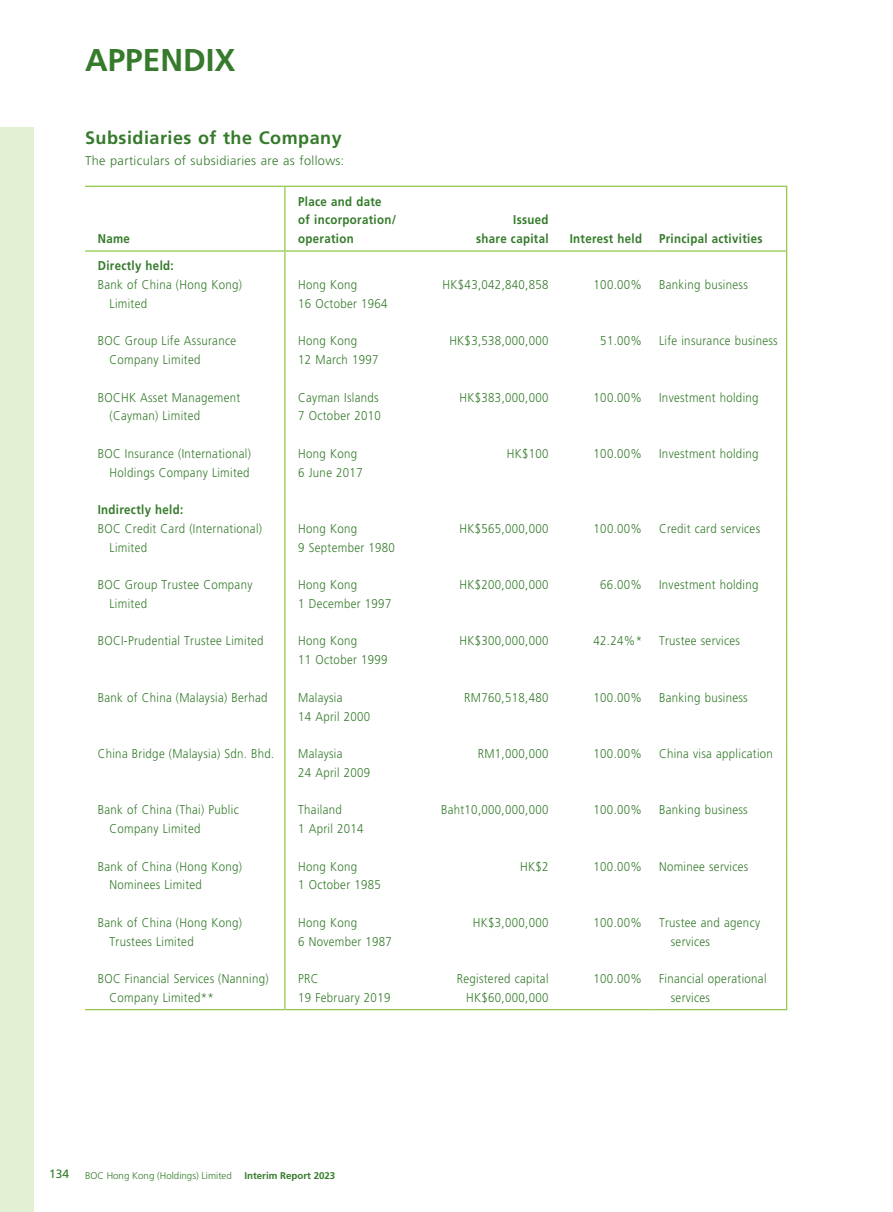
<style>
.page{position:relative;width:893px;height:1212px;background:#fff}
.page>*{position:absolute;margin:0;border:0;box-sizing:border-box;transform-origin:0 0}
.t1{font:700 31.5px "Frutiger LT Std";color:#357b2b}
.t2{font:700 18px "Frutiger LT Std";letter-spacing:.03em;color:#357b2b}
.t3{font:300 12.75px/18.8px "Frutiger LT Std";letter-spacing:.03em;color:#357b2b;scale:.9 1}
.t4{font:700 12.75px/18.8px "Frutiger LT Std";letter-spacing:.03em;color:#357b2b;scale:.9 1}
.t5{font:300 12.75px "Frutiger LT Std";letter-spacing:.03em;color:#357b2b}
.t6{font:12px "Frutiger LT Std";color:#357b2b}
.t7{font:300 9.75px "Frutiger LT Std";color:#357b2b}
.t8{font:700 9.75px "Frutiger LT Std";color:#357b2b}
</style>
<div class="page">
<div style="left:0;top:128px;width:34px;height:1084px;background:#e4f0d4"></div>
<hr style="left:85px;top:186px;width:200px;height:1px;background:#8bc63e">
<hr style="left:285px;top:186px;width:136px;height:1px;background:#8bc63e">
<hr style="left:421px;top:186px;width:136px;height:1px;background:#8bc63e">
<hr style="left:557px;top:186px;width:94px;height:1px;background:#8bc63e">
<hr style="left:651px;top:186px;width:136px;height:1px;background:#8bc63e">
<hr style="left:284px;top:187px;width:1px;height:56px;background:#8bc63e">
<svg style="left:284px;top:243px;width:1px;height:27px"></svg>
<hr style="left:284px;top:270px;width:1px;height:57px;background:#8bc63e">
<hr style="left:284px;top:327px;width:1px;height:56px;background:#8bc63e">
<hr style="left:284px;top:383px;width:1px;height:56px;background:#8bc63e">
<hr style="left:284px;top:439px;width:1px;height:56px;background:#8bc63e">
<svg style="left:284px;top:495px;width:1px;height:19px"></svg>
<hr style="left:284px;top:514px;width:1px;height:56px;background:#8bc63e">
<hr style="left:284px;top:570px;width:1px;height:57px;background:#8bc63e">
<hr style="left:284px;top:627px;width:1px;height:56px;background:#8bc63e">
<hr style="left:284px;top:683px;width:1px;height:56px;background:#8bc63e">
<hr style="left:284px;top:739px;width:1px;height:56px;background:#8bc63e">
<hr style="left:284px;top:795px;width:1px;height:57px;background:#8bc63e">
<hr style="left:284px;top:852px;width:1px;height:56px;background:#8bc63e">
<hr style="left:284px;top:908px;width:1px;height:56px;background:#8bc63e">
<hr style="left:284px;top:964px;width:1px;height:38px;background:#8bc63e">
<hr style="left:786px;top:187px;width:1px;height:56px;background:#8bc63e">
<svg style="left:786px;top:243px;width:1px;height:27px"></svg>
<hr style="left:786px;top:270px;width:1px;height:57px;background:#8bc63e">
<hr style="left:786px;top:327px;width:1px;height:56px;background:#8bc63e">
<hr style="left:786px;top:383px;width:1px;height:56px;background:#8bc63e">
<hr style="left:786px;top:439px;width:1px;height:56px;background:#8bc63e">
<svg style="left:786px;top:495px;width:1px;height:19px"></svg>
<hr style="left:786px;top:514px;width:1px;height:56px;background:#8bc63e">
<hr style="left:786px;top:570px;width:1px;height:57px;background:#8bc63e">
<hr style="left:786px;top:627px;width:1px;height:56px;background:#8bc63e">
<hr style="left:786px;top:683px;width:1px;height:56px;background:#8bc63e">
<hr style="left:786px;top:739px;width:1px;height:56px;background:#8bc63e">
<hr style="left:786px;top:795px;width:1px;height:57px;background:#8bc63e">
<hr style="left:786px;top:852px;width:1px;height:56px;background:#8bc63e">
<hr style="left:786px;top:908px;width:1px;height:56px;background:#8bc63e">
<hr style="left:786px;top:964px;width:1px;height:38px;background:#8bc63e">
<hr style="left:85px;top:250px;width:199px;height:2px;background:#8bc63e">
<hr style="left:285px;top:250px;width:136px;height:2px;background:#8bc63e">
<hr style="left:421px;top:250px;width:136px;height:2px;background:#8bc63e">
<hr style="left:557px;top:250px;width:94px;height:2px;background:#8bc63e">
<hr style="left:651px;top:250px;width:135px;height:2px;background:#8bc63e">
<hr style="left:85px;top:1009px;width:199px;height:1px;background:#8bc63e">
<hr style="left:285px;top:1009px;width:136px;height:1px;background:#8bc63e">
<hr style="left:421px;top:1009px;width:136px;height:1px;background:#8bc63e">
<hr style="left:557px;top:1009px;width:94px;height:1px;background:#8bc63e">
<hr style="left:651px;top:1009px;width:135px;height:1px;background:#8bc63e">
<h1 class="t1" style="left:85px;top:41px;width:152px">APPENDIX</h1>
<h2 class="t2" style="left:85px;top:127px;width:258px">Subsidiaries of the Company</h2>
<p class="t5" style="left:85px;top:153px;width:261px">The particulars of subsidiaries are as follows:</p>
<p class="t4" style="left:98px;top:229px;width:37px">Name</p>
<p class="t4" style="left:298px;top:192px;width:110px">Place and date of incorporation/ operation</p>
<p class="t4" style="left:476px;top:211px;width:82px;text-align:right">Issued<br>share capital</p>
<p class="t4" style="left:570px;top:229px;width:82px">Interest held</p>
<p class="t4" style="left:659px;top:229px;width:116px">Principal activities</p>
<p class="t4" style="left:98px;top:257px;width:86px">Directly held:</p>
<p class="t3" style="left:110px;top:276px;width:149px;text-indent:-12px">Bank of China (Hong Kong)<br>Limited</p>
<p class="t3" style="left:298px;top:276px;width:101px">Hong Kong<br>16 October 1964</p>
<p class="t3" style="left:443px;top:276px;width:119px">HK$43,042,840,858</p>
<p class="t3" style="left:594px;top:276px;width:55px">100.00%</p>
<p class="t3" style="left:659px;top:276px;width:100px">Banking business</p>
<p class="t3" style="left:110px;top:332px;width:142px;text-indent:-12px">BOC Group Life Assurance<br>Company Limited</p>
<p class="t3" style="left:298px;top:332px;width:91px">Hong Kong<br>12 March 1997</p>
<p class="t3" style="left:449px;top:332px;width:112px">HK$3,538,000,000</p>
<p class="t3" style="left:600px;top:332px;width:48px">51.00%</p>
<p class="t3" style="left:659px;top:332px;width:133px">Life insurance business</p>
<p class="t3" style="left:110px;top:388px;width:147px;text-indent:-12px">BOCHK Asset Management (Cayman) Limited</p>
<p class="t3" style="left:298px;top:388px;width:93px">Cayman Islands<br>7 October 2010</p>
<p class="t3" style="left:460px;top:388px;width:100px">HK$383,000,000</p>
<p class="t3" style="left:594px;top:388px;width:55px">100.00%</p>
<p class="t3" style="left:659px;top:388px;width:112px">Investment holding</p>
<p class="t3" style="left:98px;top:444px;width:172px;text-align:right">BOC Insurance (International)<br>Holdings Company Limited</p>
<p class="t3" style="left:298px;top:444px;width:73px">Hong Kong<br>6 June 2017</p>
<p class="t3" style="left:507px;top:444px;width:48px">HK$100</p>
<p class="t3" style="left:594px;top:444px;width:55px">100.00%</p>
<p class="t3" style="left:659px;top:444px;width:112px">Investment holding</p>
<p class="t4" style="left:98px;top:500px;width:96px">Indirectly held:</p>
<p class="t3" style="left:110px;top:519px;width:171px;text-indent:-12px">BOC Credit Card (International)<br>Limited</p>
<p class="t3" style="left:298px;top:519px;width:109px">Hong Kong<br>9 September 1980</p>
<p class="t3" style="left:459px;top:519px;width:100px">HK$565,000,000</p>
<p class="t3" style="left:594px;top:519px;width:55px">100.00%</p>
<p class="t3" style="left:659px;top:519px;width:114px">Credit card services</p>
<p class="t3" style="left:110px;top:576px;width:160px;text-indent:-12px">BOC Group Trustee Company<br>Limited</p>
<p class="t3" style="left:298px;top:576px;width:105px">Hong Kong<br>1 December 1997</p>
<p class="t3" style="left:459px;top:576px;width:100px">HK$200,000,000</p>
<p class="t3" style="left:600px;top:576px;width:48px">66.00%</p>
<p class="t3" style="left:659px;top:576px;width:112px">Investment holding</p>
<p class="t3" style="left:98px;top:632px;width:186px">BOCI-Prudential Trustee Limited</p>
<p class="t3" style="left:298px;top:632px;width:101px">Hong Kong<br>11 October 1999</p>
<p class="t3" style="left:459px;top:632px;width:100px">HK$300,000,000</p>
<p class="t3" style="left:594px;top:632px;width:55px">42.24%*</p>
<p class="t3" style="left:659px;top:632px;width:91px">Trustee services</p>
<p class="t3" style="left:98px;top:688px;width:190px">Bank of China (Malaysia) Berhad</p>
<p class="t3" style="left:298px;top:688px;width:82px">Malaysia<br>14 April 2000</p>
<p class="t3" style="left:464px;top:688px;width:95px">RM760,518,480</p>
<p class="t3" style="left:594px;top:688px;width:55px">100.00%</p>
<p class="t3" style="left:659px;top:688px;width:100px">Banking business</p>
<p class="t3" style="left:98px;top:744px;width:198px">China Bridge (Malaysia) Sdn. Bhd.</p>
<p class="t3" style="left:298px;top:744px;width:82px">Malaysia<br>24 April 2009</p>
<p class="t3" style="left:478px;top:744px;width:80px">RM1,000,000</p>
<p class="t3" style="left:594px;top:744px;width:55px">100.00%</p>
<p class="t3" style="left:659px;top:744px;width:128px">China visa application</p>
<p class="t3" style="left:110px;top:801px;width:145px;text-indent:-12px">Bank of China (Thai) Public<br>Company Limited</p>
<p class="t3" style="left:298px;top:801px;width:74px">Thailand<br>1 April 2014</p>
<p class="t3" style="left:441px;top:801px;width:121px">Baht10,000,000,000</p>
<p class="t3" style="left:594px;top:801px;width:55px">100.00%</p>
<p class="t3" style="left:659px;top:801px;width:100px">Banking business</p>
<p class="t3" style="left:110px;top:857px;width:149px;text-indent:-12px">Bank of China (Hong Kong)<br>Nominees Limited</p>
<p class="t3" style="left:298px;top:857px;width:93px">Hong Kong<br>1 October 1985</p>
<p class="t3" style="left:520px;top:857px;width:33px">HK$2</p>
<p class="t3" style="left:594px;top:857px;width:55px">100.00%</p>
<p class="t3" style="left:659px;top:857px;width:101px">Nominee services</p>
<p class="t3" style="left:110px;top:913px;width:149px;text-indent:-12px">Bank of China (Hong Kong)<br>Trustees Limited</p>
<p class="t3" style="left:298px;top:913px;width:106px">Hong Kong<br>6 November 1987</p>
<p class="t3" style="left:473px;top:913px;width:86px">HK$3,000,000</p>
<p class="t3" style="left:594px;top:913px;width:55px">100.00%</p>
<p class="t3" style="left:671px;top:913px;width:101px;text-indent:-12px">Trustee and agency services</p>
<p class="t3" style="left:110px;top:969px;width:178px;text-indent:-12px">BOC Financial Services (Nanning)<br>Company Limited**</p>
<p class="t3" style="left:298px;top:969px;width:104px">PRC<br>19 February 2019</p>
<p class="t3" style="left:457px;top:969px;width:104px;text-align:right">Registered capital<br>HK$60,000,000</p>
<p class="t3" style="left:594px;top:969px;width:55px">100.00%</p>
<p class="t3" style="left:671px;top:969px;width:108px;text-indent:-12px">Financial operational services</p>
<p class="t6" style="left:49px;top:1167px;width:22px">134</p>
<p class="t7" style="left:85px;top:1170px;width:148px">BOC Hong Kong (Holdings) Limited</p>
<p class="t8" style="left:244px;top:1169px;width:93px">Interim Report 2023</p>
</div>
